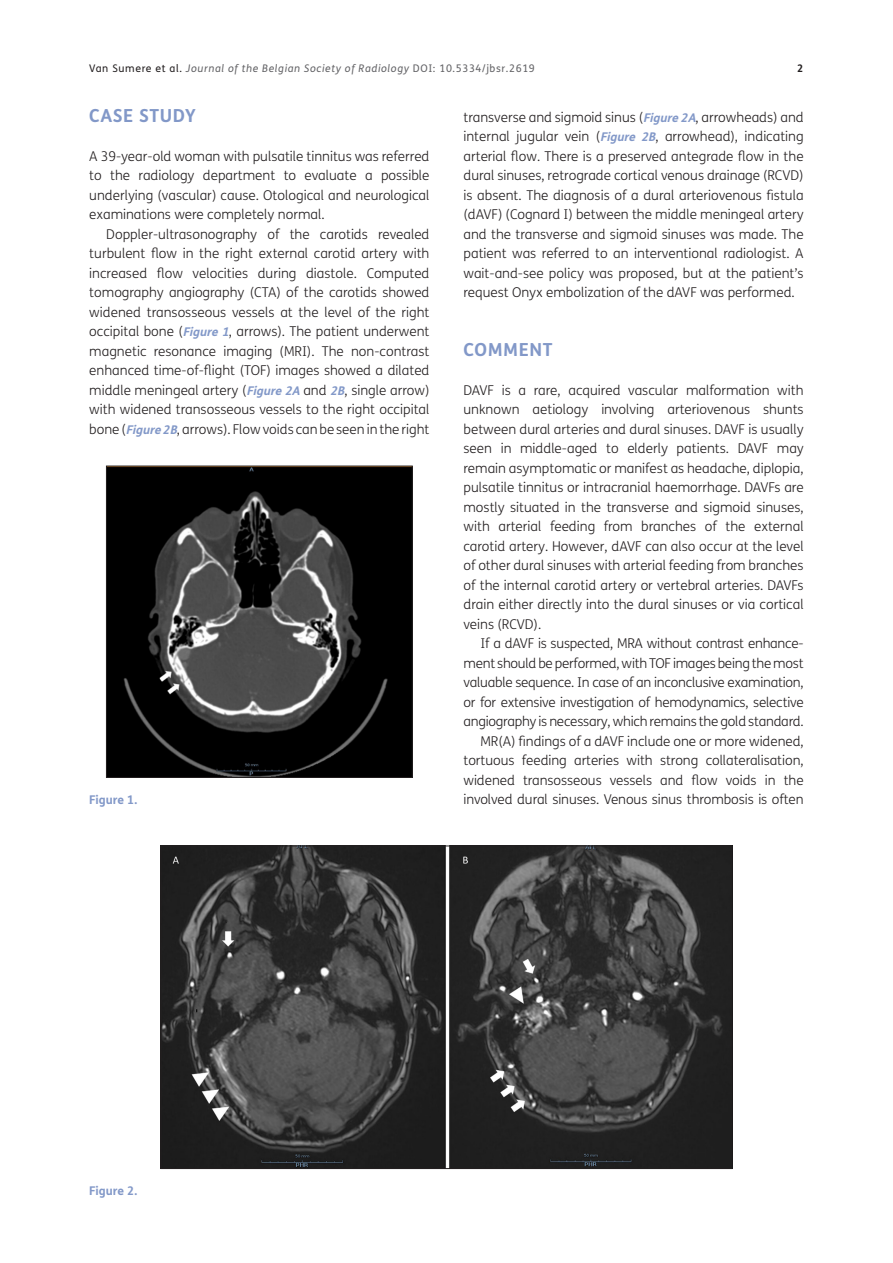
<style>
.page{position:relative;width:893px;height:1263px;background:#fff}
.page>*{position:absolute;margin:0;border:0;box-sizing:border-box;transform-origin:0 0}
.t1{font:700 18px "FS Me";letter-spacing:.03em;color:#8298c8}
.Body_Copy{font:300 13.5px/19.5px "FS Me";letter-spacing:-.005em;color:#231f20;text-align:justify}
.Body_Copy_-_1st_Para{font:300 13.5px/19.5px "FS Me";color:#231f20;text-align:justify}
.Figure_copy{font:700 12px "FS Me";color:#8298c8}
.t2{font:italic 10.5px "FS Me";letter-spacing:.06em;color:#636366}
.t3{font:700 10.5px "FS Me";color:#231f20}
.s1{font-style:normal;color:#231f20}
.s2{font-style:normal}
.s3{font-weight:700;font-style:italic;font-size:12px;color:#8298c8}
</style>
<div class="page">
<img style="left:108px;top:468px;width:303px;height:308px">
<div style="left:106px;top:466px;width:307px;height:312px;border:1px solid #231f20"></div>
<img style="left:163px;top:847px;width:567px;height:320px">
<p class="t2" style="left:89px;top:62px;width:447px"><span class="s1">Van Sumere et al.</span> Journal of the Belgian Society of Radiology <span class="s2">DOI: 10.5334/jbsr.2619</span></p>
<p class="t3" style="left:797px;top:61px;width:8px">2</p>
<h1 class="t1" style="left:89px;top:104px;width:108px">CASE STUDY</h1>
<p class="Body_Copy_-_1st_Para" style="left:89px;top:146px;width:342px">A 39-year-old woman with pulsatile tinnitus was referred to the radiology department to evaluate a possible underlying (vascular) cause. Otological and neurological examinations were completely normal.</p>
<p class="Body_Copy" style="left:89px;top:224px;width:342px;text-indent:17px">Doppler-ultrasonography of the carotids revealed turbulent flow in the right external carotid artery with increased flow velocities during diastole. Computed tomography angiography (CTA) of the carotids showed widened transosseous vessels at the level of the right occipital bone (<span class="s3">Figure 1</span>, arrows). The patient underwent magnetic resonance imaging (MRI). The non-contrast enhanced time-of-flight (TOF) images showed a dilated middle meningeal artery (<span class="s3">Figure 2A</span> and <span class="s3">2B</span>, single arrow) with widened transosseous vessels to the right occipital bone (<span class="s3">Figure 2B</span>, arrows). Flow voids can be seen in the right</p>
<p class="Body_Copy" style="left:463px;top:107px;width:342px">transverse and sigmoid sinus (<span class="s3">Figure 2A</span>, arrowheads) and internal jugular vein (<span class="s3">Figure 2B</span>, arrowhead), indicating arterial flow. There is a preserved antegrade flow in the dural sinuses, retrograde cortical venous drainage (RCVD) is absent. The diagnosis of a dural arteriovenous fistula (dAVF) (Cognard I) between the middle meningeal artery and the transverse and sigmoid sinuses was made. The patient was referred to an interventional radiologist. A wait-and-see policy was proposed, but at the patient’s request Onyx embolization of the dAVF was performed.</p>
<h1 class="t1" style="left:463px;top:338px;width:91px">COMMENT</h1>
<p class="Body_Copy_-_1st_Para" style="left:463px;top:380px;width:342px">DAVF is a rare, acquired vascular malformation with unknown aetiology involving arteriovenous shunts between dural arteries and dural sinuses. DAVF is usually seen in middle-aged to elderly patients. DAVF may remain asymptomatic or manifest as headache, diplopia, pulsatile tinnitus or intracranial haemorrhage. DAVFs are mostly situated in the transverse and sigmoid sinuses, with arterial feeding from branches of the external carotid artery. However, dAVF can also occur at the level of other dural sinuses with arterial feeding from branches of the internal carotid artery or vertebral arteries. DAVFs drain either directly into the dural sinuses or via cortical veins (RCVD).</p>
<p class="Body_Copy" style="left:463px;top:634px;width:342px;text-indent:17px">If a dAVF is suspected, MRA without contrast enhance&shy;ment should be performed, with TOF images being the most valuable sequence. In case of an inconclusive examination, or for extensive investigation of hemodynamics, selective angiography is necessary, which remains the gold standard.</p>
<p class="Body_Copy" style="left:463px;top:731px;width:342px;text-indent:17px">MR(A) findings of a dAVF include one or more widened, tortuous feeding arteries with strong collateralisation, widened transosseous vessels and flow voids in the</p>
<p class="Figure_copy" style="left:89px;top:792px;width:49px">Figure 1.</p>
<p class="Body_Copy" style="left:463px;top:790px;width:342px">involved dural sinuses. Venous sinus thrombosis is often</p>
<p class="Figure_copy" style="left:89px;top:1183px;width:49px">Figure 2.</p>
</div>
